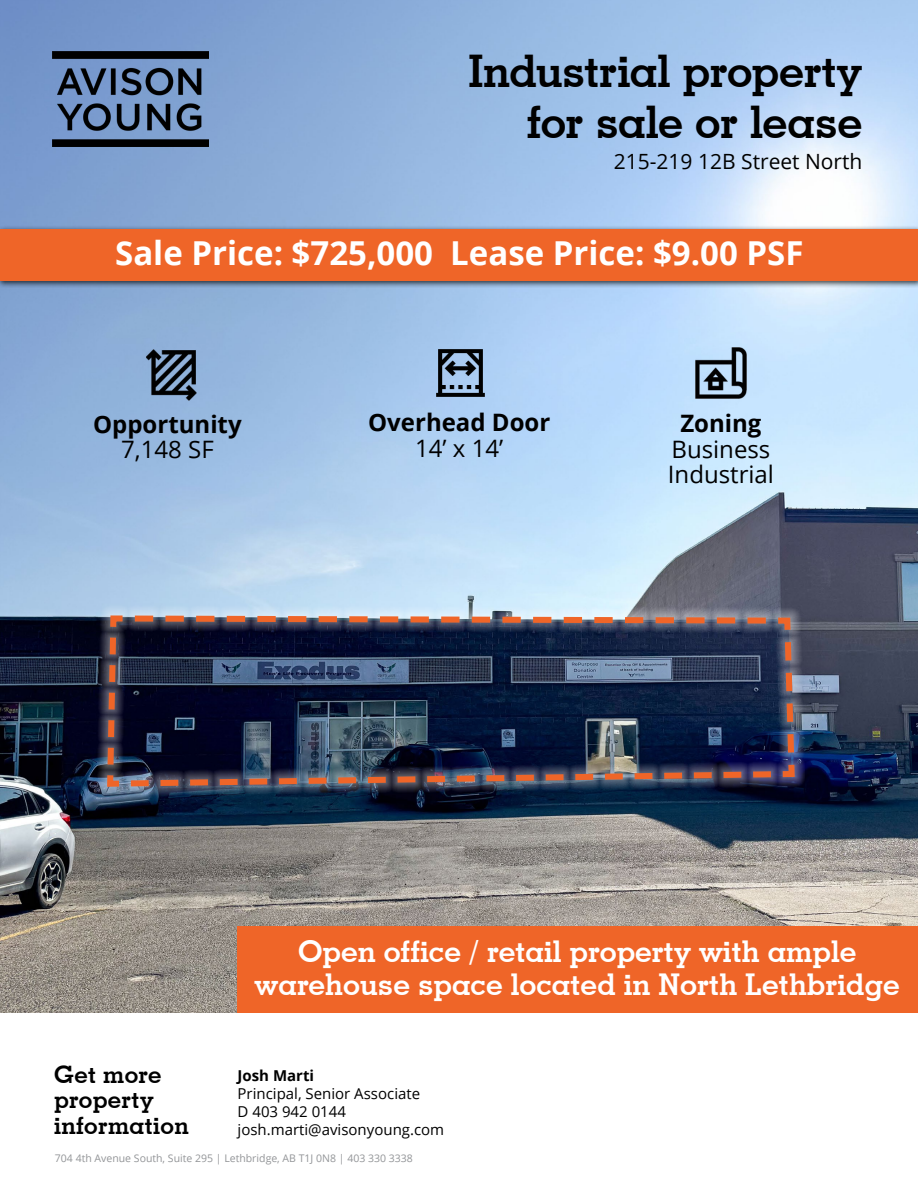
<style>
.page{position:relative;width:918px;height:1188px;background:#fff}
.page>*{position:absolute;margin:0;border:0;box-sizing:border-box;transform-origin:0 0}
.t1{font:700 45px/51px "Geometric Slab 703 BT";letter-spacing:-.015em;color:#000;text-align:right}
.t2{font:700 33px "Open Sans";color:#fff}
.t3{font:700 30px/33px "Geometric Slab 703 BT";color:#fff;text-align:center}
.t4{font:24px/25.5px "Open Sans";color:#000}
.t5{font:700 24px "Open Sans";color:#000}
.t6{font:700 24px/25.5px "Geometric Slab 703 BT";letter-spacing:.015em;color:#000}
.t7{font:21px "Open Sans";color:#000}
.t8{font:15px/18px "Open Sans";color:#000}
.t9{font:700 15px "Open Sans";color:#000}
.t10{font:10.5px "Open Sans";color:#939598}
</style>
<div class="page">
<img style="left:0;top:0;width:918px;height:1012px">
<img style="left:694px;top:346px;width:55px;height:55px">
<img style="left:52px;top:51px;width:157px;height:96px">
<div style="left:238px;top:927px;width:680px;height:86px;background:#ef6528"></div>
<div style="left:97px;top:605px;width:708px;height:192px;background:#fff;opacity:.75"></div>
<img style="left:104px;top:612px;width:694px;height:178px">
<div style="left:0;top:225px;width:918px;height:63px;background:#000;opacity:.75"></div>
<div style="left:0;top:230px;width:918px;height:51px;background:#ef6528"></div>
<img style="left:143px;top:349px;width:54px;height:51px">
<img style="left:433px;top:347px;width:55px;height:52px">
<h1 class="t1" style="left:468px;top:45px;width:396px">Industrial property for sale or lease</h1>
<p class="t7" style="left:614px;top:147px;width:250px">215-219 12B Street North</p>
<p class="t2" style="left:115px;top:229px;width:690px">Sale Price: $725,000 Lease Price: $9.00 PSF</p>
<p class="t5" style="left:93px;top:407px;width:150px">Opportunity</p>
<p class="t4" style="left:121px;top:436px;width:94px">7,148 SF</p>
<p class="t5" style="left:368px;top:405px;width:184px">Overhead Door</p>
<p class="t4" style="left:415px;top:435px;width:90px">14’ x 14’</p>
<p class="t5" style="left:680px;top:407px;width:83px">Zoning</p>
<p class="t4" style="left:668px;top:436px;width:108px">Business<br>Industrial</p>
<p class="t3" style="left:255px;top:934px;width:647px">Open office / retail property with ample warehouse space located in North Lethbridge</p>
<p class="t6" style="left:54px;top:1062px;width:136px">Get more property information</p>
<p class="t10" style="left:55px;top:1151px;width:359px">704 4th Avenue South, Suite 295 | Lethbridge, AB T1J 0N8 | 403 330 3338</p>
<p class="t9" style="left:238px;top:1065px;width:78px">Josh Marti</p>
<p class="t8" style="left:238px;top:1084px;width:208px">Principal, Senior Associate<br>D 403 942 0144 josh.marti@avisonyoung.com</p>
</div>
